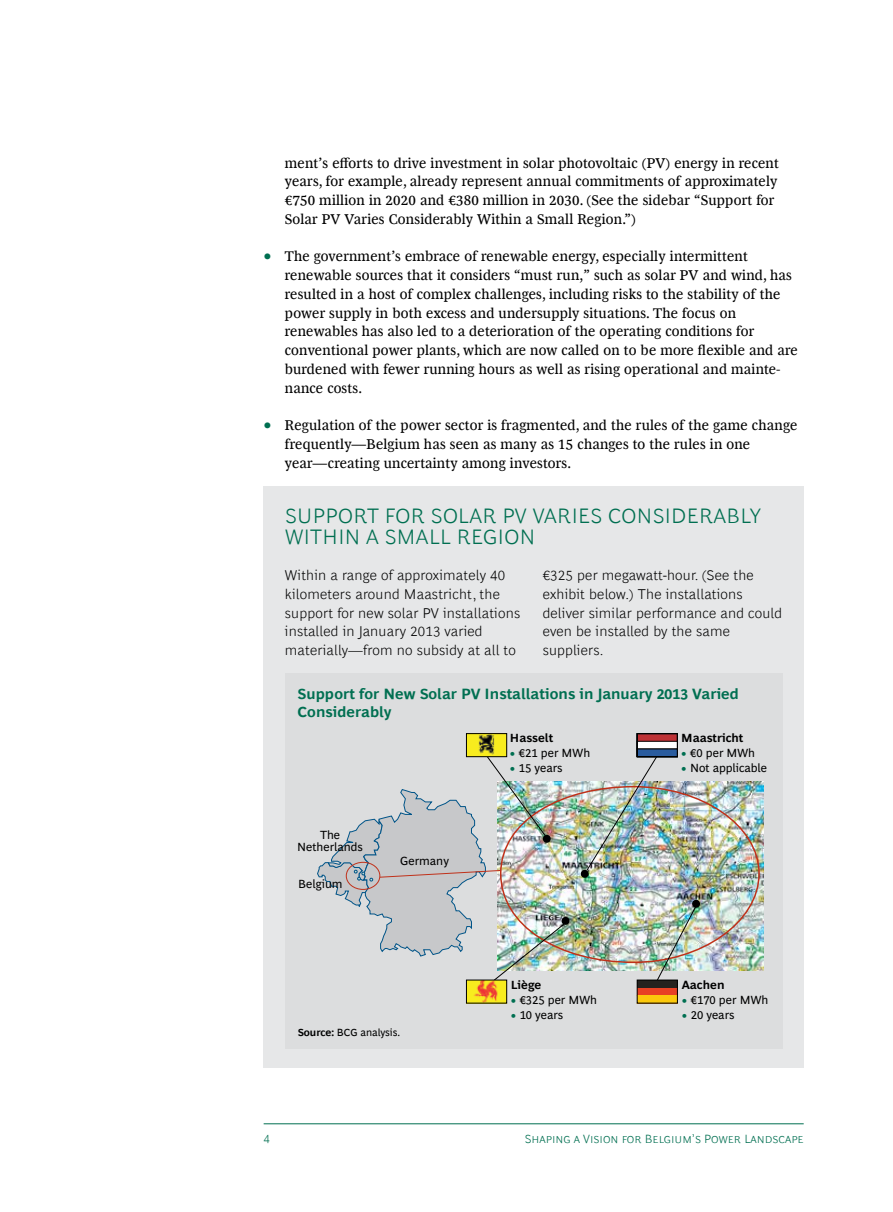
<style>
.page{position:relative;width:893px;height:1212px;background:#fff}
.page>*{position:absolute;margin:0;border:0;box-sizing:border-box;transform-origin:0 0}
.t1{font:300 21px "Henderson BCG Sans";letter-spacing:.015em;color:#006f51}
.t2{font:700 15px/18.8px "Henderson BCG Sans";letter-spacing:.005em;color:#006f51}
.t3{font:14.25px/18.8px "Henderson BCG Serif";letter-spacing:.015em;color:#000}
.t4{font:300 14.25px/18.8px "Henderson BCG Sans";letter-spacing:.015em;color:#000}
.t5{font:12px/12px "Henderson BCG Sans";color:#000;text-align:center}
.t6{font:300 12px "Henderson BCG Sans";color:#006f51}
.t7{font:700 12px "Henderson BCG Sans";color:#000}
.t8{font:10.5px "Henderson BCG Sans";color:#000}
.s1{font-size:18px;color:#006f51}
.s2{font-weight:700}
.s3{color:#006f51}
</style>
<div class="page">
<hr style="left:264px;top:1123px;width:540px;height:1px;background:#006f51">
<div style="left:264px;top:486px;width:540px;height:582px;background:#e6e7e8"></div>
<div style="left:285px;top:674px;width:497px;height:375px;background:#dcddde"></div>
<img style="left:697px;top:781px;width:67px;height:189px">
<svg style="left:317px;top:789px;width:168px;height:168px"></svg>
<div style="left:692px;top:900px;width:8px;height:8px;border:2px solid #000;border-radius:50%"></div>
<img style="left:485px;top:755px;width:212px;height:226px">
<img style="left:468px;top:735px;width:37px;height:20px">
<div style="left:466px;top:733px;width:41px;height:24px;border:1px solid #000"></div>
<img style="left:468px;top:982px;width:37px;height:19px">
<div style="left:466px;top:980px;width:41px;height:23px;border:1px solid #000"></div>
<div style="left:637px;top:980px;width:40px;height:23px;background:#e84124"></div>
<div style="left:637px;top:980px;width:40px;height:8px;background:#25221e"></div>
<div style="left:637px;top:995px;width:40px;height:8px;background:#fcc90c"></div>
<hr style="left:637px;top:1003px;width:40px;height:1px;background:#fcc90c">
<div style="left:637px;top:980px;width:41px;height:23px;border:1px solid #000"></div>
<svg style="left:639px;top:735px;width:37px;height:20px"></svg>
<div style="left:637px;top:733px;width:41px;height:24px;border:1px solid #000"></div>
<p class="t3" style="left:285px;top:152px;width:495px">ment’s efforts to drive investment in solar photovoltaic (PV) energy in recent years, for example, already represent annual commitments of approximately €750 million in 2020 and €380 million in 2030. (See the sidebar “Support for Solar PV Varies Considerably Within a Small Region.”)</p>
<p class="t3" style="left:285px;top:246px;width:514px;text-indent:-21px"><span class="s1">•</span> The government’s embrace of renewable energy, especially intermittent renewable sources that it considers “must run,” such as solar PV and wind, has resulted in a host of complex challenges, including risks to the stability of the power supply in both excess and undersupply situations. The focus on renewables has also led to a deterioration of the operating conditions for conventional power plants, which are now called on to be more flexible and are burdened with fewer running hours as well as rising operational and mainte&shy;nance costs.</p>
<p class="t3" style="left:285px;top:415px;width:514px;text-indent:-21px"><span class="s1">•</span> Regulation of the power sector is fragmented, and the rules of the game change frequently—Belgium has seen as many as 15 changes to the rules in one year—creating uncertainty among investors.</p>
<h1 class="t1" style="left:285px;top:500px;width:68px">Support</h1>
<h1 class="t1" style="left:385px;top:500px;width:14px">for</h1>
<h1 class="t1" style="left:431px;top:500px;width:14px">Solar</h1>
<h1 class="t1" style="left:502px;top:500px;width:198px">PV Varies Considerabl</h1>
<h1 class="t1" style="left:750px;top:500px;width:13px">y</h1>
<h1 class="t1" style="left:285px;top:521px;width:114px">Within a Small</h1>
<h1 class="t1" style="left:457px;top:521px;width:63px">Reg ion</h1>
<p class="t4" style="left:285px;top:565px;width:237px">Within a range of approximately 40 kilometers around Maastricht, the support for new solar PV installations installed in January 2013 varied materially—from no subsidy at all to</p>
<p class="t4" style="left:543px;top:565px;width:241px">€325 per megawatt-hour. (See the exhibit below.) The installations deliver similar performance and could even be installed by the same suppliers.</p>
<p class="t2" style="left:298px;top:683px;width:443px">Support for New Solar PV Installations in January 2013 Varied<br>Considerably</p>
<p class="t5" style="left:297px;top:828px;width:67px">The<br>Netherlands</p>
<p class="t5" style="left:298px;top:876px;width:46px">Belgium</p>
<p class="t5" style="left:400px;top:854px;width:50px">Germany</p>
<p class="t8" style="left:298px;top:1025px;width:104px"><span class="s2">Source:</span> BCG analysis.</p>
<p class="t7" style="left:510px;top:729px;width:45px">Hasselt</p>
<p class="t5" style="left:510px;top:746px;width:82px"><span class="s3">•</span> €21 per MWh</p>
<p class="t5" style="left:510px;top:761px;width:54px"><span class="s3">•</span> 15 years</p>
<p class="t7" style="left:511px;top:976px;width:32px">Liège</p>
<p class="t5" style="left:511px;top:993px;width:88px"><span class="s3">•</span> €325 per MWh</p>
<p class="t5" style="left:511px;top:1008px;width:54px"><span class="s3">•</span> 10 years</p>
<p class="t7" style="left:681px;top:729px;width:64px">Maastricht</p>
<p class="t5" style="left:681px;top:746px;width:75px"><span class="s3">•</span> €0 per MWh</p>
<p class="t5" style="left:681px;top:761px;width:87px"><span class="s3">•</span> Not applicable</p>
<p class="t7" style="left:682px;top:976px;width:44px">Aachen</p>
<p class="t5" style="left:682px;top:993px;width:88px"><span class="s3">•</span> €170 per MWh</p>
<p class="t5" style="left:682px;top:1008px;width:54px"><span class="s3">•</span> 20 years</p>
<p class="t6" style="left:264px;top:1129px;width:8px">4</p>
<p class="t6" style="left:525px;top:1130px;width:280px">Shaping a Vision for Belgium’s Power Landscape</p>
</div>
